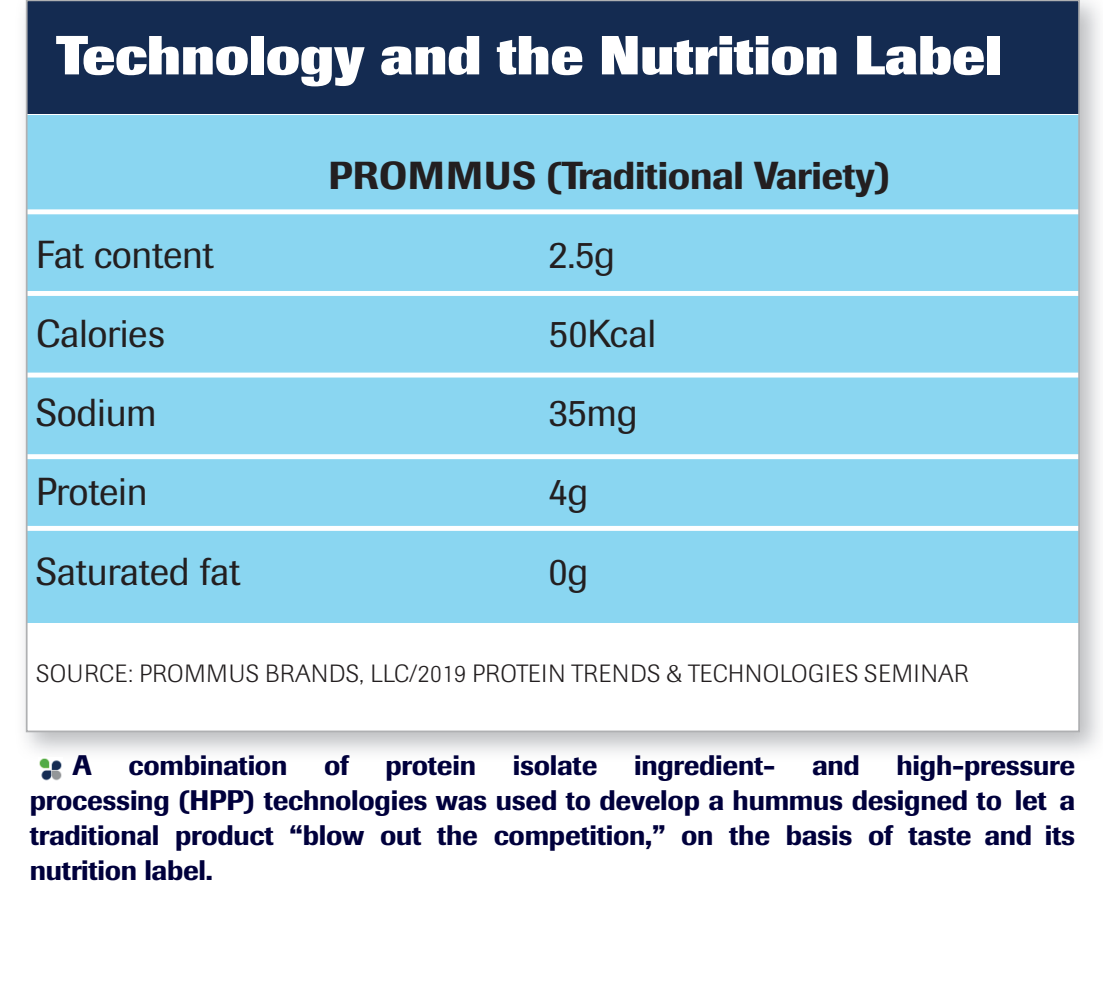
<style>
.page{position:relative;width:1103px;height:1007px;background:#fff}
.page>*{position:absolute;margin:0;border:0;box-sizing:border-box;transform-origin:0 0}
.t1{font:800 54.25px "Imago";color:#fff}
.t2{font:38.5px "Imago";letter-spacing:-.01em;color:#231f20}
.t3{font:500 38.5px "Imago";letter-spacing:-.01em;color:#231f20}
.t4{font:500 28px/35px "Imago";letter-spacing:-.01em;color:#00003c;text-align:justify}
.t5{font:300 24.85px "Imago";letter-spacing:.02em;color:#231f20}
</style>
<div class="page">
<img style="left:24px;top:0;width:1076px;height:753px">
<div style="left:27px;top:0;width:1051px;height:731px;background:#fff"></div>
<div style="left:27px;top:1px;width:1051px;height:113px;background:#142b51"></div>
<div style="left:27px;top:115px;width:1051px;height:507px;background:#8ad6f1"></div>
<div style="left:27px;top:209px;width:1051px;height:5px;background:#fff"></div>
<div style="left:27px;top:291px;width:1051px;height:5px;background:#fff"></div>
<div style="left:27px;top:372px;width:1051px;height:5px;background:#fff"></div>
<div style="left:27px;top:454px;width:1051px;height:5px;background:#fff"></div>
<div style="left:27px;top:526px;width:1051px;height:5px;background:#fff"></div>
<img style="left:39px;top:758px;width:23px;height:23px">
<h1 class="t1" style="left:56px;top:23px;width:947px">Technology and the Nutrition Label</h1>
<h2 class="t3" style="left:328px;top:152px;width:563px">PROMMUS (Traditional Variety)</h2>
<h2 class="t2" style="left:36px;top:232px;width:179px">Fat content</h2>
<h2 class="t2" style="left:548px;top:232px;width:68px">2.5g</h2>
<h2 class="t2" style="left:36px;top:311px;width:130px">Calories</h2>
<h2 class="t2" style="left:548px;top:311px;width:109px">50Kcal</h2>
<h2 class="t2" style="left:36px;top:390px;width:122px">Sodium</h2>
<h2 class="t2" style="left:548px;top:390px;width:90px">35mg</h2>
<h2 class="t2" style="left:36px;top:469px;width:113px">Protein</h2>
<h2 class="t2" style="left:548px;top:469px;width:41px">4g</h2>
<h2 class="t2" style="left:36px;top:549px;width:206px">Saturated fat</h2>
<h2 class="t2" style="left:548px;top:549px;width:41px">0g</h2>
<p class="t5" style="left:36px;top:659px;width:933px">SOURCE: PROMMUS BRANDS, LLC/2019 PROTEIN TRENDS &amp; TECHNOLOGIES SEMINAR</p>
<p class="t4" style="left:73px;top:747px;width:21px">A</p>
<p class="t4" style="left:128px;top:747px;width:160px">combination</p>
<p class="t4" style="left:324px;top:747px;width:26px">of</p>
<p class="t4" style="left:385px;top:747px;width:92px">protein</p>
<p class="t4" style="left:512px;top:747px;width:86px">isolate</p>
<p class="t4" style="left:634px;top:747px;width:143px">ingredient-</p>
<p class="t4" style="left:811px;top:747px;width:49px">and</p>
<p class="t4" style="left:30px;top:747px;width:1046px;text-indent:866px">high-pressure processing (HPP) technologies was used to develop a hummus designed to let a traditional product “blow out the competition,” on the basis of taste and its nutrition label.</p>
</div>
